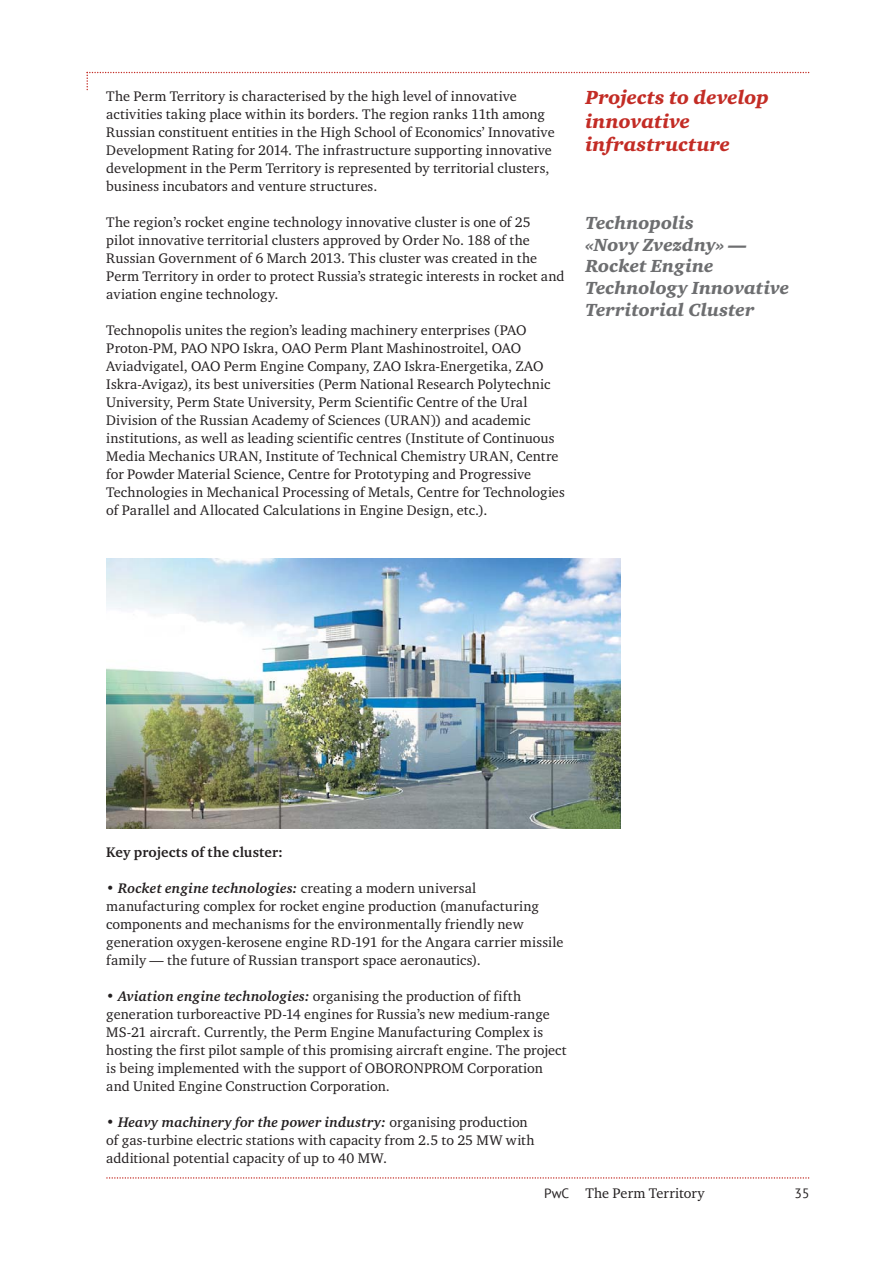
<style>
.page{position:relative;width:893px;height:1263px;background:#fff}
.page>*{position:absolute;margin:0;border:0;box-sizing:border-box;transform-origin:0 0}
.t1{font:italic 19.5px/23.4px "Charter Black C";color:#c32c25}
.t2{font:italic 18px/21.6px "Charter Black C";color:#6d6e70}
.t3{font:14.25px/18px "Charter C";letter-spacing:.01em;color:#231f20}
.t4{font:700 14.25px "Charter C";letter-spacing:.01em;color:#231f20}
.t5{font:13.5px "PT Sans";color:#231f20}
.s1{font-weight:700;font-style:italic}
</style>
<div class="page">
<svg style="left:107px;top:1177px;width:703px;height:2px"></svg>
<svg style="left:86px;top:72px;width:724px;height:18px"></svg>
<img style="left:106px;top:558px;width:514px;height:270px">
<p class="t3" style="left:106px;top:89px;width:450px">The Perm Territory is characterised by the high level of innovative activities taking place within its borders. The region ranks 11th among Russian constituent entities in the High School of Economics’ Innovative Development Rating for 2014. The infrastructure supporting innovative development in the Perm Territory is represented by territorial clusters, business incubators and venture structures.</p>
<p class="t3" style="left:106px;top:215px;width:460px">The region’s rocket engine technology innovative cluster is one of 25<br>pilot innovative territorial clusters approved by Order No. 188 of the Russian Government of 6 March 2013. This cluster was created in the Perm Territory in order to protect Russia’s strategic interests in rocket and aviation engine technology.</p>
<p class="t3" style="left:106px;top:323px;width:460px">Technopolis unites the region’s leading machinery enterprises (PAO Proton-PM, PAO NPO Iskra, OAO Perm Plant Mashinostroitel, OAO Aviadvigatel, OAO Perm Engine Company, ZAO Iskra-Energetika, ZAO Iskra-Avigaz), its best universities (Perm National Research Polytechnic University, Perm State University, Perm Scientific Centre of the Ural Division of the Russian Academy of Sciences (URAN)) and academic institutions, as well as leading scientific centres (Institute of Continuous Media Mechanics URAN, Institute of Technical Chemistry URAN, Centre for Powder Material Science, Centre for Prototyping and Progressive Technologies in Mechanical Processing of Metals, Centre for Technologies of Parallel and Allocated Calculations in Engine Design, etc.).</p>
<h1 class="t1" style="left:585px;top:87px;width:185px">Projects to develop innovative infrastructure</h1>
<p class="t2" style="left:585px;top:213px;width:205px">Technopolis<br>«Novy Zvezdny» —<br>Rocket Engine<br>Technology Innovative<br>Territorial Cluster</p>
<p class="t4" style="left:106px;top:845px;width:178px">Key projects of the cluster:</p>
<p class="t3" style="left:106px;top:881px;width:458px"><span class="s1">• Rocket engine technologies:</span> creating a modern universal manufacturing complex for rocket engine production (manufacturing components and mechanisms for the environmentally friendly new generation oxygen-kerosene engine RD-191 for the Angara carrier missile family — the future of Russian transport space aeronautics).</p>
<p class="t3" style="left:106px;top:989px;width:462px"><span class="s1">• Aviation engine technologies:</span> organising the production of fifth generation turboreactive PD-14 engines for Russia’s new medium-range MS-21 aircraft. Currently, the Perm Engine Manufacturing Complex is hosting the first pilot sample of this promising aircraft engine. The project is being implemented with the support of OBORONPROM Corporation and United Engine Construction Corporation.</p>
<p class="t3" style="left:106px;top:1115px;width:430px"><span class="s1">• Heavy machinery for the power industry:</span> organising production of gas-turbine electric stations with capacity from 2.5 to 25 MW with additional potential capacity of up to 40 MW.</p>
<p class="t3" style="left:585px;top:1186px;width:121px">The Perm Territory</p>
<p class="t5" style="left:544px;top:1185px;width:27px">PwC</p>
<p class="t5" style="left:795px;top:1185px;width:16px">35</p>
</div>
